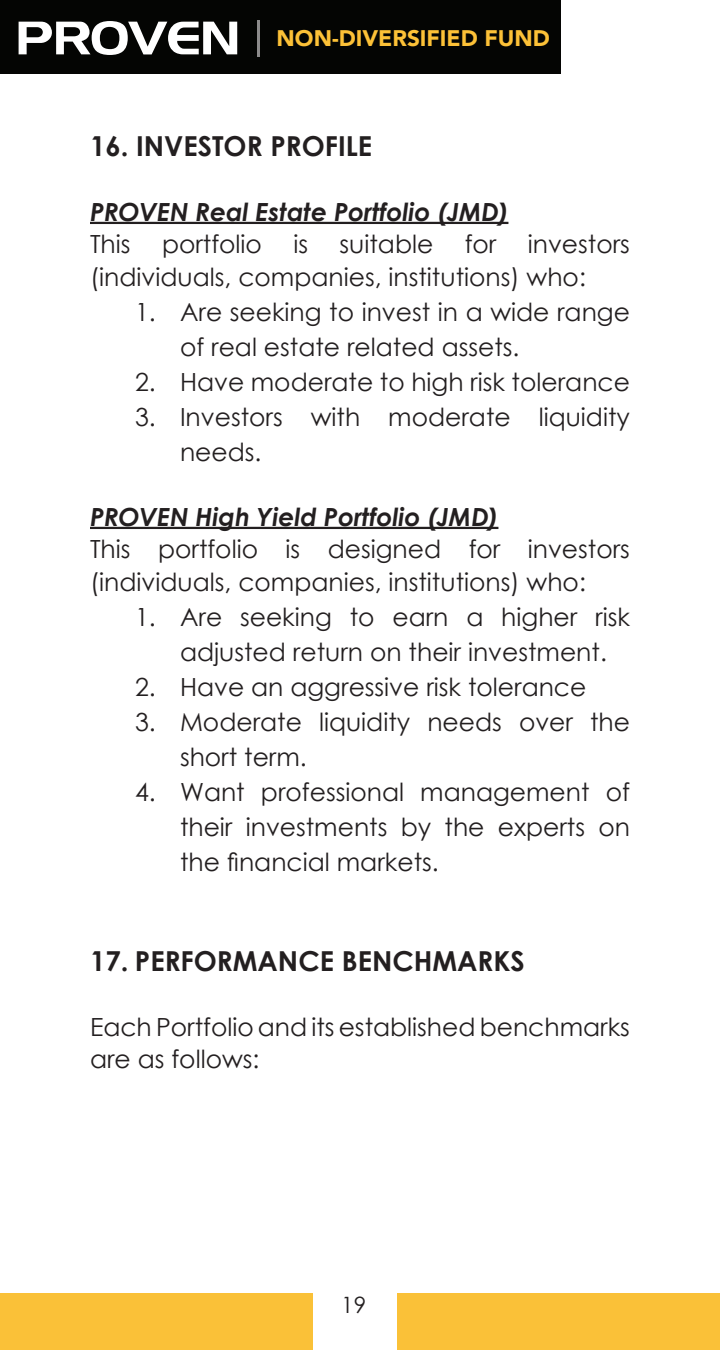
<style>
.page{position:relative;width:720px;height:1350px;background:#fff}
.page>*{position:absolute;margin:0;border:0;box-sizing:border-box;transform-origin:0 0}
.t1{font:700 27.5px "Century Gothic";color:#231f20}
.t2{font:25px/35px "Century Gothic";color:#231f20}
.t3{font:italic 700 25px "Century Gothic";color:#231f20}
.t4{font:900 22.5px "Avenir";color:#fcc137}
.t5{font:22.5px "Century Gothic";color:#231f20}
</style>
<div class="page">
<div style="left:0;top:1293px;width:720px;height:57px;background:#fac138"></div>
<div style="left:313px;top:1280px;width:84px;height:70px;background:#fff"></div>
<div style="left:0;top:0;width:561px;height:74px;background:#040503"></div>
<hr style="left:257px;top:20px;width:2px;height:36px;background:#8c8b8b">
<svg style="left:19px;top:21px;width:218px;height:34px"></svg>
<hr style="left:90px;top:222px;width:418px;height:2px;background:#231f20">
<hr style="left:90px;top:527px;width:408px;height:2px;background:#231f20">
<p class="t4" style="left:277px;top:19px;width:275px">NON-DIVERSIFIED FUND</p>
<p class="t1" style="left:90px;top:125px;width:284px">16. INVESTOR PROFILE</p>
<p class="t3" style="left:90px;top:193px;width:420px">PROVEN Real Estate Portfolio (JMD)</p>
<p class="t2" style="left:90px;top:226px;width:42px">This</p>
<p class="t2" style="left:162px;top:226px;width:102px">portfolio</p>
<p class="t2" style="left:293px;top:226px;width:16px">is</p>
<p class="t2" style="left:340px;top:226px;width:95px">suitable</p>
<p class="t2" style="left:465px;top:226px;width:33px">for</p>
<p class="t2" style="left:90px;top:227px;width:541px;line-height:32.5px;text-indent:438px">investors (individuals, companies, institutions) who:</p>
<p class="t2" style="left:180px;top:294px;width:452px;text-indent:-45px">1. Are seeking to invest in a wide range of real estate related assets.</p>
<p class="t2" style="left:135px;top:364px;width:497px">2. Have moderate to high risk tolerance</p>
<p class="t2" style="left:180px;top:399px;width:451px;text-indent:-45px">3. Investors with moderate liquidity needs.</p>
<p class="t3" style="left:90px;top:498px;width:410px">PROVEN High Yield Portfolio (JMD)</p>
<p class="t2" style="left:90px;top:532px;width:542px;line-height:32.5px">This portfolio is designed for investors (individuals, companies, institutions) who:</p>
<p class="t2" style="left:180px;top:599px;width:452px;text-indent:-45px">1. Are seeking to earn a higher risk adjusted return on their investment.</p>
<p class="t2" style="left:135px;top:669px;width:453px">2. Have an aggressive risk tolerance</p>
<p class="t2" style="left:180px;top:704px;width:452px;text-indent:-45px">3. Moderate liquidity needs over the short term.</p>
<p class="t2" style="left:180px;top:774px;width:452px;text-align:justify;text-indent:-45px">4. Want professional management of their investments by the experts on the financial markets.</p>
<p class="t1" style="left:90px;top:940px;width:436px">17. PERFORMANCE BENCHMARKS</p>
<p class="t2" style="left:90px;top:1010px;width:542px;line-height:32.5px">Each Portfolio and its established benchmarks are as follows:</p>
<p class="t5" style="left:341px;top:1289px;width:26px">19</p>
</div>
